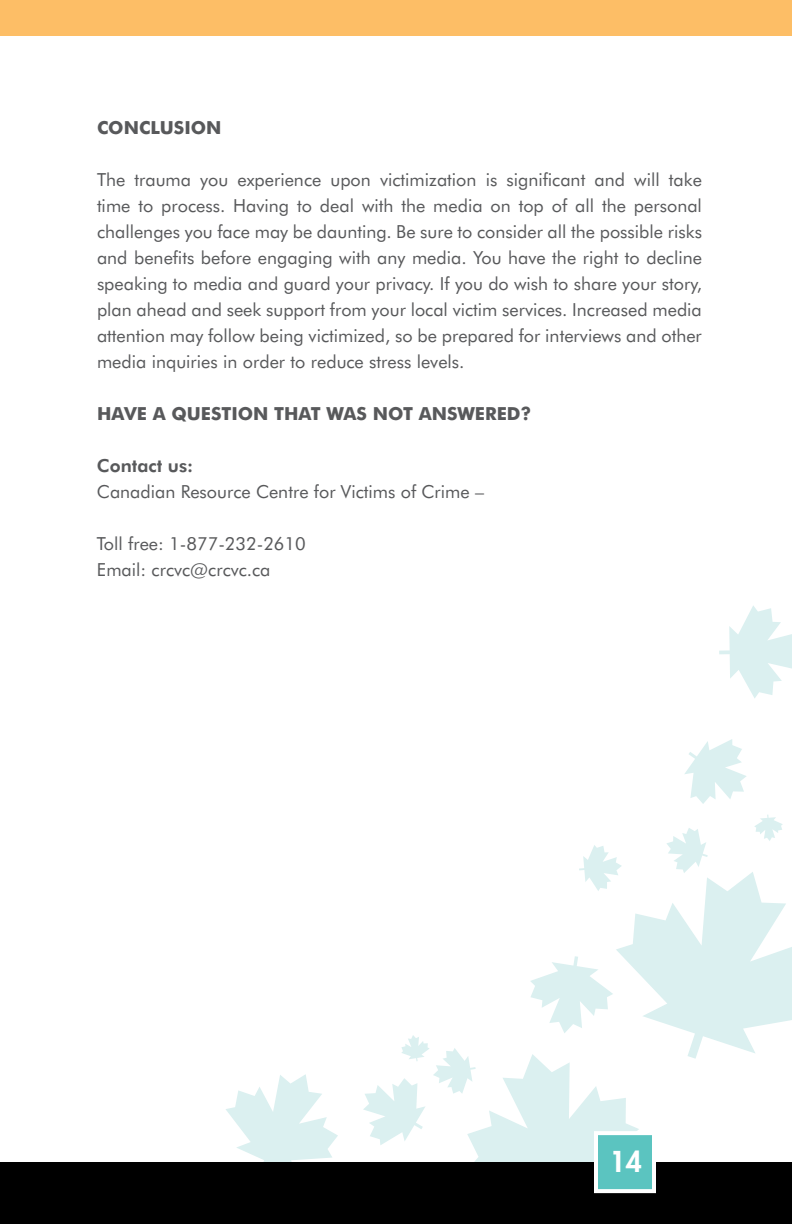
<style>
.page{position:relative;width:792px;height:1224px;background:#fff}
.page>*{position:absolute;margin:0;border:0;box-sizing:border-box;transform-origin:0 0}
.t1{font:800 28px "Futura";color:#fff}
.t2{font:18px/26px "Futura BT";color:#58595b;text-align:justify}
.t3{font:700 18px "Futura BT";color:#58595b}
.t4{font:800 18px "Futura BT";color:#58595b}
</style>
<div class="page">
<svg style="left:226px;top:1074px;width:112px;height:88px"></svg>
<svg style="left:719px;top:605px;width:73px;height:93px"></svg>
<svg style="left:685px;top:739px;width:62px;height:65px"></svg>
<svg style="left:363px;top:815px;width:429px;height:347px"></svg>
<div style="left:0;top:0;width:792px;height:36px;background:#fdbe66"></div>
<div style="left:0;top:1162px;width:792px;height:62px;background:#000"></div>
<div style="left:594px;top:1131px;width:62px;height:62px;background:#5bc4c0;border:4px solid #fff"></div>
<p class="t3" style="left:97px;top:117px;width:126px">CONCLUSION</p>
<p class="t2" style="left:97px;top:167px;width:607px">The trauma you experience upon victimization is significant and will take time to process. Having to deal with the media on top of all the personal challenges you face may be daunting. Be sure to consider all the possible risks and benefits before engaging with any media. You have the right to decline speaking to media and guard your privacy. If you do wish to share your story, plan ahead and seek support from your local victim services. Increased media attention may follow being victimized, so be prepared for interviews and other media inquiries in order to reduce stress levels.</p>
<p class="t3" style="left:97px;top:403px;width:436px">HAVE A QUESTION THAT WAS NOT ANSWERED?</p>
<p class="t4" style="left:97px;top:455px;width:98px">Contact us:</p>
<p class="t2" style="left:97px;top:479px;width:389px">Canadian Resource Centre for Victims of Crime –</p>
<p class="t2" style="left:97px;top:531px;width:210px">Toll free: 1-877-232-2610<br>Email: crcvc@crcvc.ca</p>
<h1 class="t1" style="left:610px;top:1143px;width:34px">14</h1>
</div>
